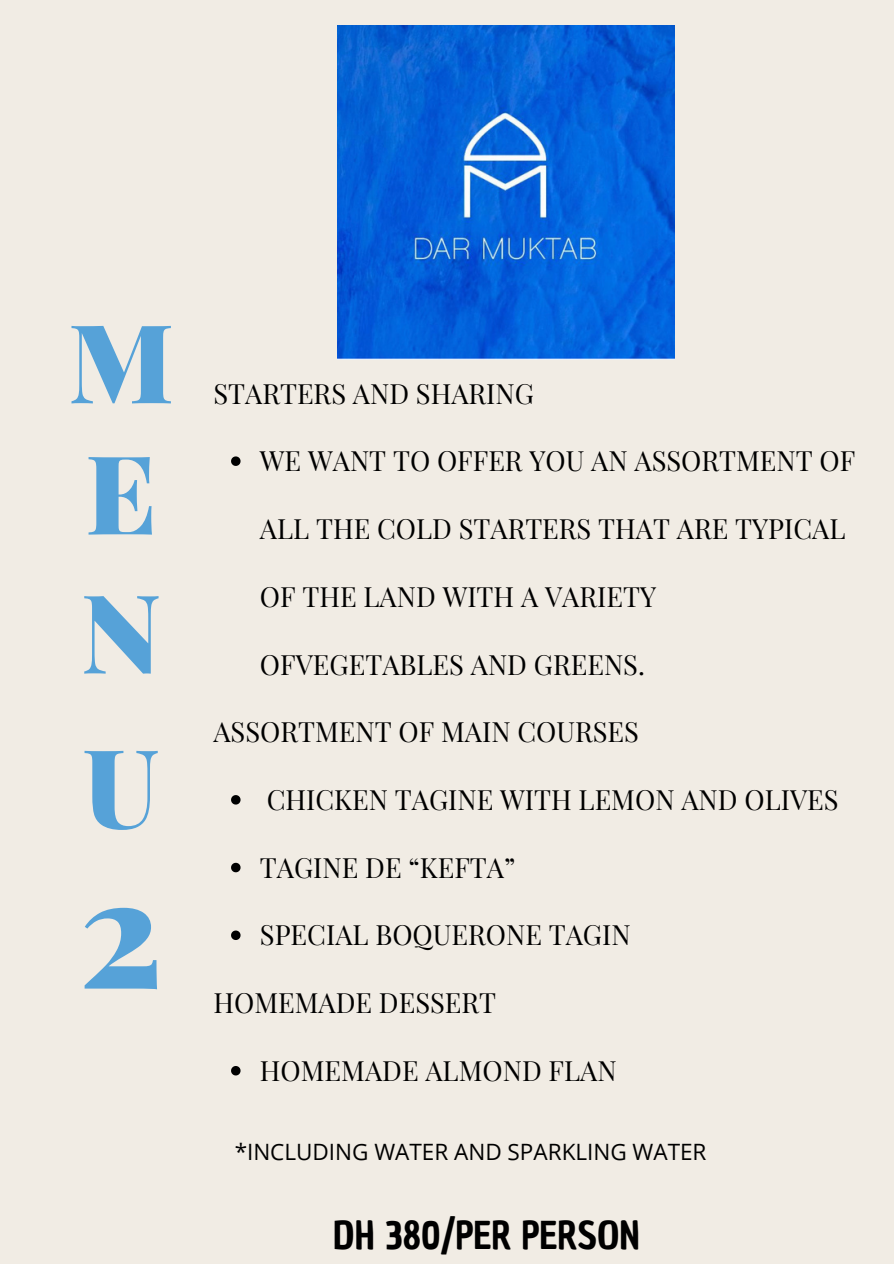
<style>
.page{position:relative;width:894px;height:1264px;background:#fff}
.page>*{position:absolute;margin:0;border:0;box-sizing:border-box;transform-origin:0 0}
.t1{font:900 151.5px "Playfair Display";color:#56a2d8}
.t2{font:900 109.5px "Playfair Display";color:#56a2d8}
.t3{font:37.5px "Chau Philomene One";color:#000}
.t4{font:27.3px "Playfair Display";color:#000}
.t5{font:22.5px "Open Sans";color:#000}
</style>
<div class="page">
<div style="left:0;top:0;width:893px;height:1263px;background:#f1ece4"></div>
<img style="left:338px;top:26px;width:336px;height:334px">
<svg style="left:231px;top:456px;width:9px;height:10px"></svg>
<svg style="left:231px;top:795px;width:9px;height:9px"></svg>
<svg style="left:231px;top:862px;width:9px;height:10px"></svg>
<svg style="left:231px;top:930px;width:9px;height:10px"></svg>
<svg style="left:231px;top:1066px;width:9px;height:9px"></svg>
<p class="t2" style="left:68px;top:285px;width:107px">M</p>
<p class="t2" style="left:85px;top:416px;width:73px">E</p>
<p class="t2" style="left:81px;top:555px;width:82px">N</p>
<p class="t2" style="left:83px;top:710px;width:77px">U</p>
<p class="t1" style="left:79px;top:824px;width:85px">2</p>
<p class="t4" style="left:213px;top:374px;width:322px">STARTERS AND SHARING</p>
<p class="t4" style="left:260px;top:442px;width:597px">WE WANT TO OFFER YOU AN ASSORTMENT OF</p>
<p class="t4" style="left:260px;top:509px;width:587px">ALL THE COLD STARTERS THAT ARE TYPICAL</p>
<p class="t4" style="left:260px;top:577px;width:397px">OF THE LAND WITH A VARIETY</p>
<p class="t4" style="left:260px;top:645px;width:386px">OFVEGETABLES AND GREENS.</p>
<p class="t4" style="left:213px;top:712px;width:427px">ASSORTMENT OF MAIN COURSES</p>
<p class="t4" style="left:267px;top:780px;width:573px">CHICKEN TAGINE WITH LEMON AND OLIVES</p>
<p class="t4" style="left:260px;top:848px;width:257px">TAGINE DE “KEFTA”</p>
<p class="t4" style="left:260px;top:915px;width:372px">SPECIAL BOQUERONE TAGIN</p>
<p class="t4" style="left:213px;top:983px;width:284px">HOMEMADE DESSERT</p>
<p class="t4" style="left:260px;top:1051px;width:358px">HOMEMADE ALMOND FLAN</p>
<p class="t5" style="left:234px;top:1135px;width:473px">*INCLUDING WATER AND SPARKLING WATER</p>
<p class="t3" style="left:333px;top:1210px;width:308px">DH 380/PER PERSON</p>
</div>
